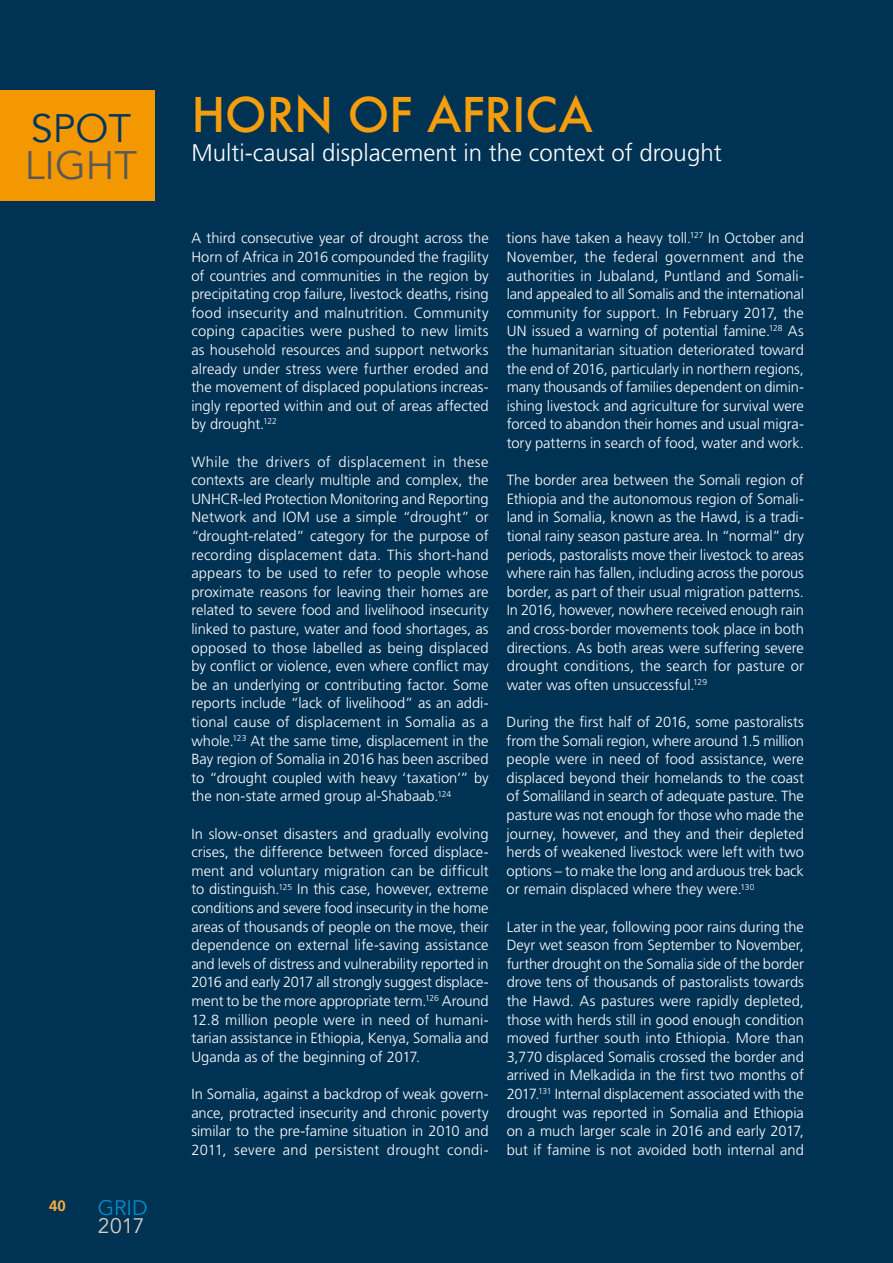
<style>
.page{position:relative;width:893px;height:1263px;background:#003254}
.page>*{position:absolute;margin:0;border:0;box-sizing:border-box;transform-origin:0 0}
.t1{font:500 46.5px "Futura";letter-spacing:-.005em;color:#f49e0e}
.t2{font:39.6px "Avenir";color:#58585a}
.t3{font:39.6px "Avenir";color:#003561}
.t4{font:300 24px "Frutiger LT Std";color:#fff}
.t5{font:21px "Avenir";color:#008dc9}
.t6{font:21px "Avenir";color:#d9d0c0}
.t7{font:700 15px "Frutiger LT Std";color:#f7ad42}
.t8{font:300 14.7px/18.6px "Frutiger LT Std";color:#fff;text-align:justify}
</style>
<div class="page">
<div style="left:0;top:90px;width:154px;height:110px;background:#f39800"></div>
<h2 class="t3" style="left:31px;top:105px;width:102px">SPOT</h2>
<h2 class="t2" style="left:25px;top:141px;width:114px">LIGHT</h2>
<p class="t7" style="left:49px;top:1196px;width:18px">40</p>
<h3 class="t5" style="left:98px;top:1195px;width:51px">GRID</h3>
<h3 class="t6" style="left:98px;top:1213px;width:48px">2017</h3>
<h1 class="t1" style="left:191px;top:83px;width:403px">HORN OF AFRICA</h1>
<h3 class="t4" style="left:191px;top:139px;width:532px">Multi-causal displacement in the context of drought</h3>
<p class="t8" style="left:191px;top:229px;width:299px">A third consecutive year of drought across the Horn of Africa in 2016 compounded the fragility of countries and communities in the region by precipitating crop failure, livestock deaths, rising food insecurity and malnutrition. Community coping capacities were pushed to new limits as household resources and support networks already under stress were further eroded and the movement of displaced populations increas&shy;ingly reported within and out of areas affected by drought.<sup>122</sup></p>
<p class="t8" style="left:191px;top:452px;width:299px">While the drivers of displacement in these contexts are clearly multiple and complex, the UNHCR-led Protection Monitoring and Reporting Network and IOM use a simple “drought” or “drought-related” category for the purpose of recording displacement data. This short-hand appears to be used to refer to people whose proximate reasons for leaving their homes are related to severe food and livelihood insecurity linked to pasture, water and food shortages, as opposed to those labelled as being displaced by conflict or violence, even where conflict may be an underlying or contributing factor. Some reports include “lack of livelihood” as an addi&shy;tional cause of displacement in Somalia as a whole.<sup>123</sup> At the same time, displacement in the Bay region of Somalia in 2016 has been ascribed to “drought coupled with heavy ‘taxation’” by the non-state armed group al-Shabaab.<sup>124</sup></p>
<p class="t8" style="left:191px;top:824px;width:299px">In slow-onset disasters and gradually evolving crises, the difference between forced displace&shy;ment and voluntary migration can be difficult to distinguish. <sup>125</sup> In this case, however, extreme conditions and severe food insecurity in the home areas of thousands of people on the move, their dependence on external life-saving assistance and levels of distress and vulnerability reported in 2016 and early 2017 all strongly suggest displace&shy;ment to be the more appropriate term.<sup>126</sup> Around 12.8 million people were in need of humani&shy;tarian assistance in Ethiopia, Kenya, Somalia and Uganda as of the beginning of 2017.</p>
<p class="t8" style="left:191px;top:1085px;width:299px">In Somalia, against a backdrop of weak govern&shy;ance, protracted insecurity and chronic poverty similar to the pre-famine situation in 2010 and 2011, severe and persistent drought condi-</p>
<p class="t8" style="left:507px;top:229px;width:299px">tions have taken a heavy toll.<sup>127</sup> In October and November, the federal government and the authorities in Jubaland, Puntland and Somali&shy;land appealed to all Somalis and the international community for support. In February 2017, the UN issued a warning of potential famine.<sup>128</sup> As the humanitarian situation deteriorated toward the end of 2016, particularly in northern regions, many thousands of families dependent on dimin&shy;ishing livestock and agriculture for survival were forced to abandon their homes and usual migra&shy;tory patterns in search of food, water and work.</p>
<p class="t8" style="left:507px;top:471px;width:299px;text-align:left">The border area between the Somali region of Ethiopia and the autonomous region of Somali&shy;land in Somalia, known as the Hawd, is a tradi&shy;tional rainy season pasture area. In “normal” dry periods, pastoralists move their livestock to areas where rain has fallen, including across the porous border, as part of their usual migration patterns.<br>In 2016, however, nowhere received enough rain and cross-border movements took place in both directions. As both areas were suffering severe drought conditions, the search for pasture or water was often unsuccessful. <sup>129</sup></p>
<p class="t8" style="left:507px;top:713px;width:299px">During the first half of 2016, some pastoralists from the Somali region, where around 1. 5 million people were in need of food assistance, were displaced beyond their homelands to the coast of Somaliland in search of adequate pasture. The pasture was not enough for those who made the journey, however, and they and their depleted herds of weakened livestock were left with two options – to make the long and arduous trek back or remain displaced where they were. <sup>130</sup></p>
<p class="t8" style="left:507px;top:917px;width:299px">Later in the year, following poor rains during the Deyr wet season from September to November, further drought on the Somalia side of the border drove tens of thousands of pastoralists towards the Hawd. As pastures were rapidly depleted, those with herds still in good enough condition moved further south into Ethiopia. More than 3,770 displaced Somalis crossed the border and arrived in Melkadida in the first two months of 2017.<sup>131</sup> Internal displacement associated with the drought was reported in Somalia and Ethiopia on a much larger scale in 2016 and early 2017, but if famine is not avoided both internal and</p>
</div>
